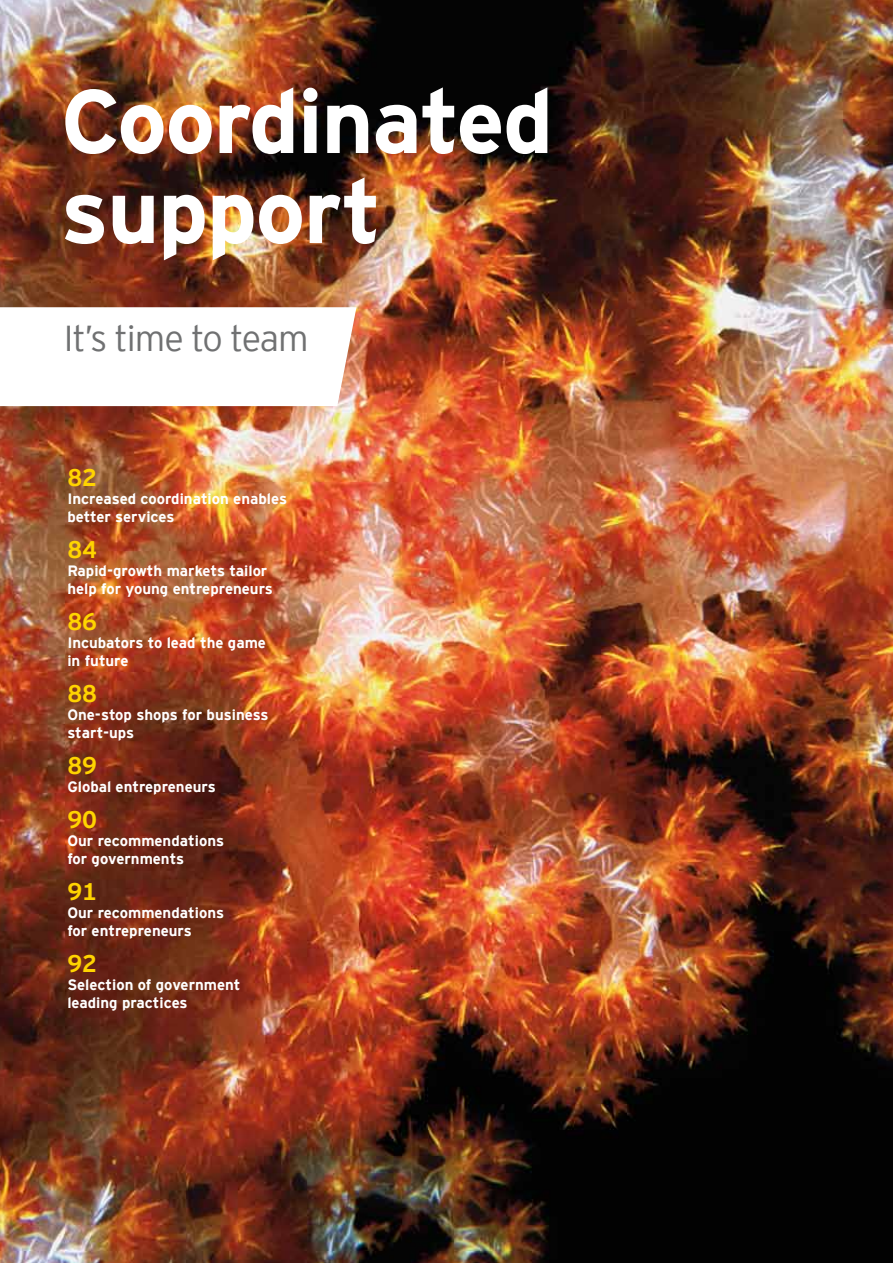
<style>
.page{position:relative;width:893px;height:1263px;background:#fff}
.page>*{position:absolute;margin:0;border:0;box-sizing:border-box;transform-origin:0 0}
.t1{font:700 90px/90px "EY Interstate";letter-spacing:-.02em;color:#fff}
.t2{font:300 36px "EY Interstate";letter-spacing:-.03em;color:#707172}
.t3{font:700 24px "EY Interstate";color:#ffd400}
.t4{font:700 15px/18px "EY Interstate";color:#fff}
</style>
<div class="page">
<img style="left:0;top:0;width:893px;height:1263px">
<svg style="left:0;top:307px;width:356px;height:99px"></svg>
<h1 class="t1" style="left:61px;top:76px;width:494px">Coordinated support</h1>
<h2 class="t2" style="left:64px;top:318px;width:246px">It’s time to team</h2>
<h3 class="t3" style="left:67px;top:464px;width:31px">82</h3>
<p class="t4" style="left:67px;top:489px;width:221px">I ncreased coordination enables better services</p>
<h3 class="t3" style="left:67px;top:536px;width:31px">84</h3>
<p class="t4" style="left:67px;top:561px;width:207px">Rapid-growth markets tailor help for young entrepreneurs</p>
<h3 class="t3" style="left:67px;top:608px;width:31px">86</h3>
<p class="t4" style="left:67px;top:633px;width:200px">I ncubators to lead the game in future</p>
<h3 class="t3" style="left:67px;top:680px;width:31px">88</h3>
<p class="t4" style="left:67px;top:705px;width:203px">One-stop shops for business start-ups</p>
<h3 class="t3" style="left:67px;top:752px;width:31px">89</h3>
<p class="t4" style="left:67px;top:777px;width:150px">Global entrepreneurs</p>
<h3 class="t3" style="left:67px;top:806px;width:31px">90</h3>
<p class="t4" style="left:67px;top:831px;width:158px">Our recommendations for governments</p>
<h3 class="t3" style="left:67px;top:878px;width:31px">91</h3>
<p class="t4" style="left:67px;top:903px;width:158px">Our recommendations for entrepreneurs</p>
<h3 class="t3" style="left:67px;top:950px;width:31px">92</h3>
<p class="t4" style="left:67px;top:975px;width:175px">Selection of government leading practices</p>
</div>
